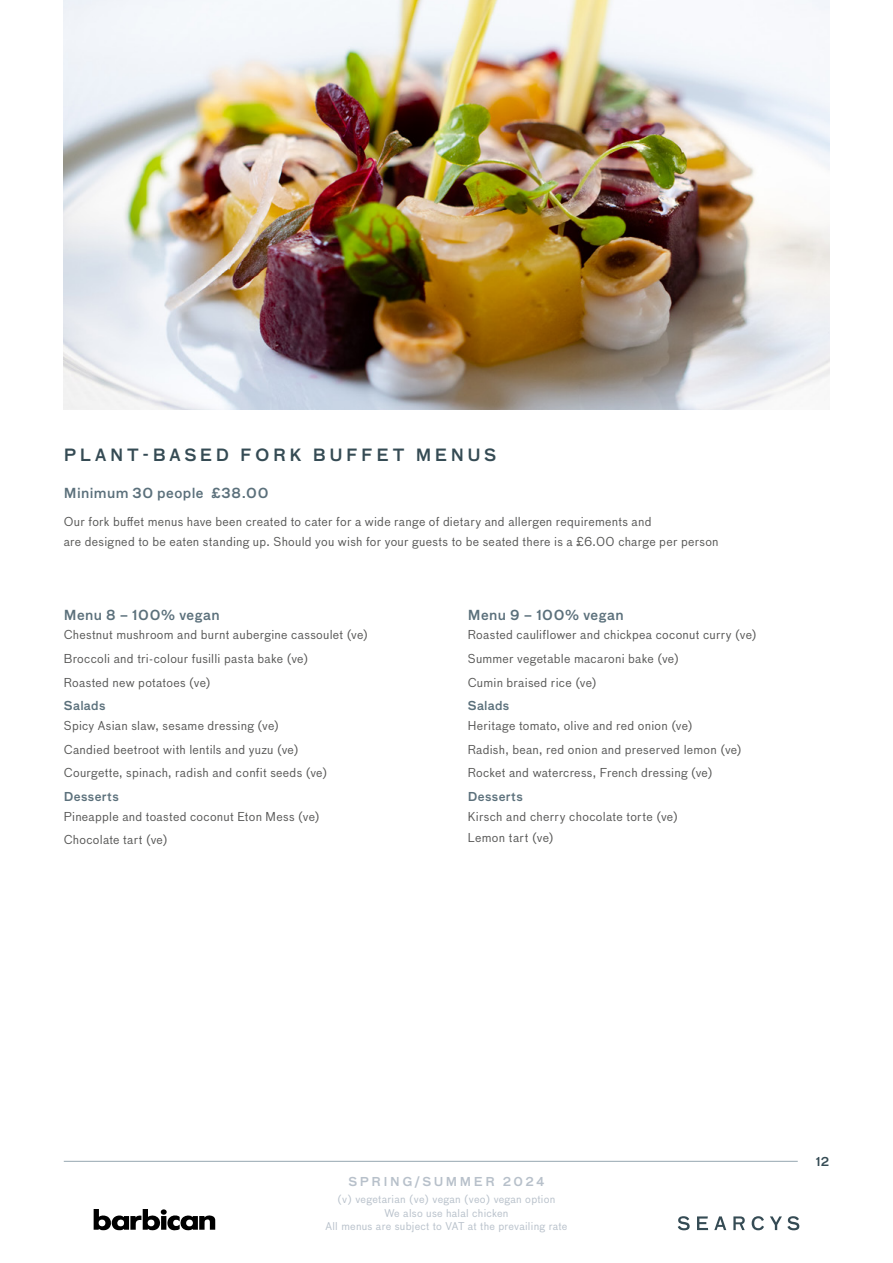
<style>
.page{position:relative;width:893px;height:1263px;background:#fff}
.page>*{position:absolute;margin:0;border:0;box-sizing:border-box;transform-origin:0 0}
.t1{font:500 16.5px "Bau OT";letter-spacing:.21em;color:#354b54}
.dish_category{font:500 13.5px "Bau OT";letter-spacing:.035em;color:#5b707b}
.dish_descripition{font:12px/19.5px "Bau OT";letter-spacing:.025em;color:#575756}
.dish_descripition_no_space_after{font:12px "Bau OT";letter-spacing:.03em;color:#575756}
.Dish_Category_subheading{font:500 12px "Bau OT";letter-spacing:.025em;color:#5b707b}
.t2{font:500 12px "Bau OT";letter-spacing:.21em;color:#b7c0ca}
.t3{font:500 12px "Bau OT";color:#354b54}
.t4{font:10.5px/13.5px "Bau OT";letter-spacing:.025em;color:#b7c0ca;text-align:center}
</style>
<div class="page">
<svg style="left:678px;top:1216px;width:121px;height:14px"></svg>
<svg style="left:94px;top:1209px;width:121px;height:21px"></svg>
<hr style="left:64px;top:1161px;width:734px;height:1px;background:#95a6b0">
<img style="left:64px;top:0;width:765px;height:410px">
<p class="t1" style="left:64px;top:445px;width:434px">PLANT-BASED FORK BUFFET MENUS</p>
<p class="dish_category" style="left:64px;top:484px;width:206px">Minimum 30 people £38.00</p>
<p class="dish_descripition" style="left:64px;top:512px;width:656px">Our fork buffet menus have been created to cater for a wide range of dietary and allergen requirements and<br>are designed to be eaten standing up. Should you wish for your guests to be seated there is a £6.00 charge per person</p>
<p class="dish_category" style="left:64px;top:606px;width:158px">Menu 8 – 100% vegan</p>
<p class="dish_descripition" style="left:64px;top:625px;width:306px">Chestnut mushroom and burnt aubergine cassoulet (ve)</p>
<p class="dish_descripition" style="left:64px;top:649px;width:246px">Broccoli and tri-colour fusilli pasta bake (ve)</p>
<p class="dish_descripition" style="left:64px;top:672px;width:148px">Roasted new potatoes (ve)</p>
<p class="Dish_Category_subheading" style="left:64px;top:698px;width:43px">Salads</p>
<p class="dish_descripition" style="left:64px;top:716px;width:217px">Spicy Asian slaw, sesame dressing (ve)</p>
<p class="dish_descripition" style="left:64px;top:739px;width:236px">Candied beetroot with lentils and yuzu (ve)</p>
<p class="dish_descripition" style="left:64px;top:763px;width:265px">Courgette, spinach, radish and confit seeds (ve)</p>
<p class="Dish_Category_subheading" style="left:64px;top:789px;width:57px">Desserts</p>
<p class="dish_descripition" style="left:64px;top:806px;width:257px">Pineapple and toasted coconut Eton Mess (ve)</p>
<p class="dish_descripition" style="left:64px;top:830px;width:105px">Chocolate tart (ve)</p>
<p class="dish_category" style="left:468px;top:606px;width:158px">Menu 9 – 100% vegan</p>
<p class="dish_descripition" style="left:468px;top:625px;width:290px">Roasted cauliflower and chickpea coconut curry (ve)</p>
<p class="dish_descripition" style="left:468px;top:649px;width:213px">Summer vegetable macaroni bake (ve)</p>
<p class="dish_descripition" style="left:468px;top:672px;width:130px">Cumin braised rice (ve)</p>
<p class="Dish_Category_subheading" style="left:468px;top:698px;width:43px">Salads</p>
<p class="dish_descripition" style="left:468px;top:716px;width:226px">Heritage tomato, olive and red onion (ve)</p>
<p class="dish_descripition" style="left:468px;top:739px;width:275px">Radish, bean, red onion and preserved lemon (ve)</p>
<p class="dish_descripition" style="left:468px;top:763px;width:246px">Rocket and watercress, French dressing (ve)</p>
<p class="Dish_Category_subheading" style="left:468px;top:789px;width:57px">Desserts</p>
<p class="dish_descripition_no_space_after" style="left:468px;top:809px;width:212px">Kirsch and cherry chocolate torte (ve)</p>
<p class="dish_descripition_no_space_after" style="left:468px;top:830px;width:87px">Lemon tart (ve)</p>
<p class="t2" style="left:348px;top:1173px;width:198px">SPRING/SUMMER 2024</p>
<p class="t4" style="left:326px;top:1193px;width:243px">(v) vegetarian (ve) vegan (veo) vegan option<br>We also use halal chicken<br>All menus are subject to VAT at the prevailing rate</p>
<p class="t3" style="left:816px;top:1153px;width:15px">12</p>
</div>
